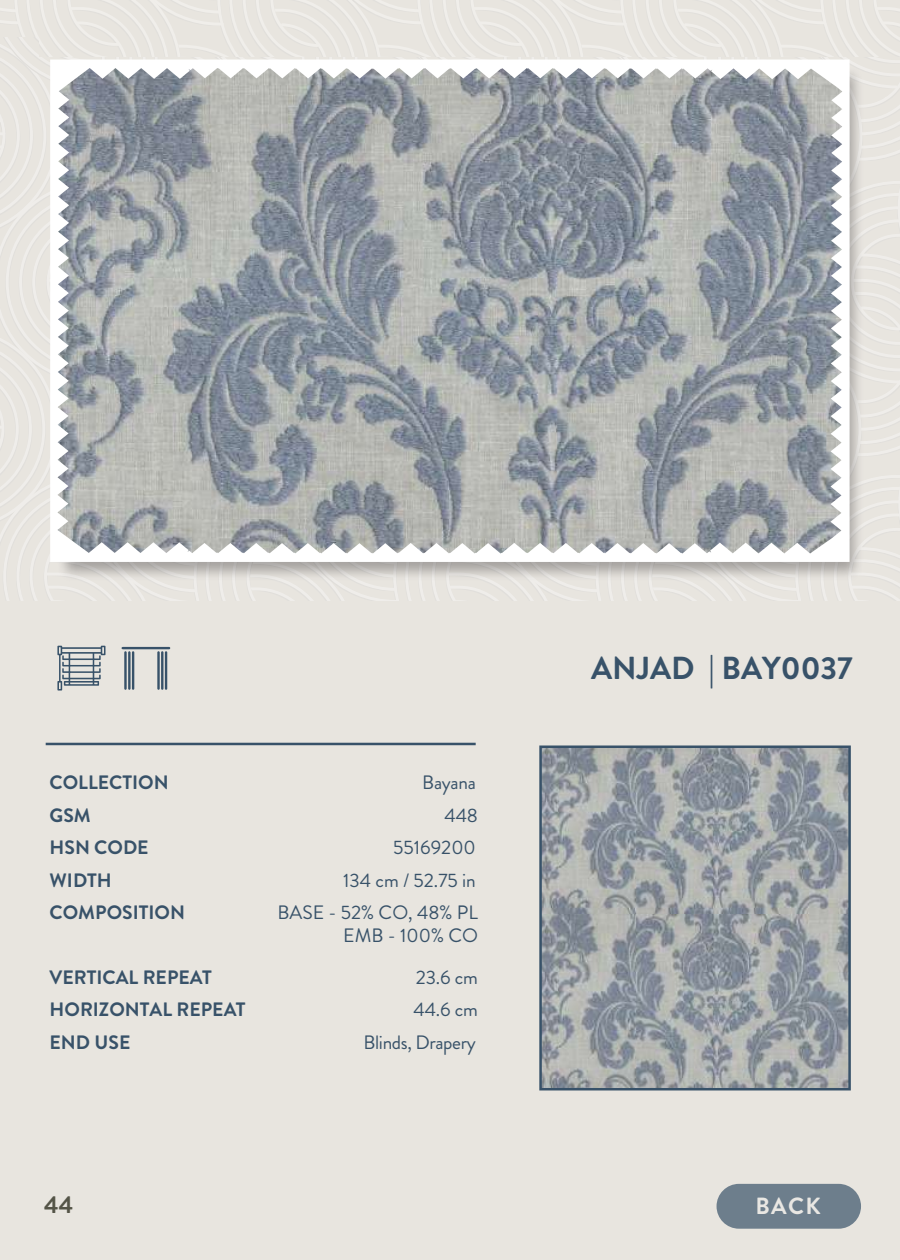
<style>
.page{position:relative;width:900px;height:1260px;background:#e8e5df}
.page>*{position:absolute;margin:0;border:0;box-sizing:border-box;transform-origin:0 0}
.t1{font:700 31.75px "Brandon Grotesque";color:#385269}
.t2{font:700 24.25px "Brandon Grotesque";color:#545447}
.t3{font:700 23.5px "Brandon Grotesque";color:#e9e7e3}
.t4{font:700 19.5px/32.5px "Brandon Grotesque";color:#385269}
.t5{font:19.5px/32.5px "Brandon Grotesque";color:#385269;text-align:right}
.t6{font:19.5px "Brandon Grotesque";letter-spacing:-.02em;color:#385269}
</style>
<div class="page">
<hr style="left:46px;top:743px;width:430px;height:2px;background:#385269">
<img style="left:38px;top:58px;width:862px;height:543px">
<svg style="left:50px;top:60px;width:800px;height:502px;background:#acb0b4"></svg>
<img style="left:542px;top:748px;width:306px;height:339px">
<div style="left:539px;top:745px;width:312px;height:345px;border:2px solid #385269"></div>
<svg style="left:57px;top:646px;width:49px;height:44px"></svg>
<svg style="left:122px;top:647px;width:48px;height:43px"></svg>
<img style="left:0;top:38px;width:38px;height:563px">
<div style="left:717px;top:1184px;width:144px;height:44px;background:#6d7e8c;border-radius:22px"></div>
<p class="t4" style="left:50px;top:766px;width:137px">COLLECTION<br>GSM<br>HSN CODE<br>WIDTH<br>COMPOSITION</p>
<p class="t4" style="left:50px;top:961px;width:164px">VERTICAL REPEAT</p>
<p class="t5" style="left:422px;top:766px;width:55px">Bayana</p>
<p class="t5" style="left:445px;top:799px;width:35px">448</p>
<p class="t5" style="left:278px;top:831px;width:202px">55169200<br>134 cm / 52.75 in<br>BASE - 52% CO, 48% PL</p>
<p class="t5" style="left:343px;top:915px;width:136px;line-height:41.8px">EMB - 100% CO<br>23.6 cm</p>
<p class="t4" style="left:50px;top:993px;width:197px">HORIZONTAL REPEAT</p>
<p class="t5" style="left:413px;top:993px;width:66px">44.6 cm</p>
<p class="t4" style="left:50px;top:1026px;width:82px">END USE</p>
<p class="t6" style="left:364px;top:1028px;width:114px">Blinds, Drapery</p>
<h1 class="t1" style="left:591px;top:646px;width:263px">ANJAD | BAY0037</h1>
<p class="t2" style="left:44px;top:1187px;width:31px">44</p>
<p class="t3" style="left:755px;top:1189px;width:67px">BACK</p>
</div>
